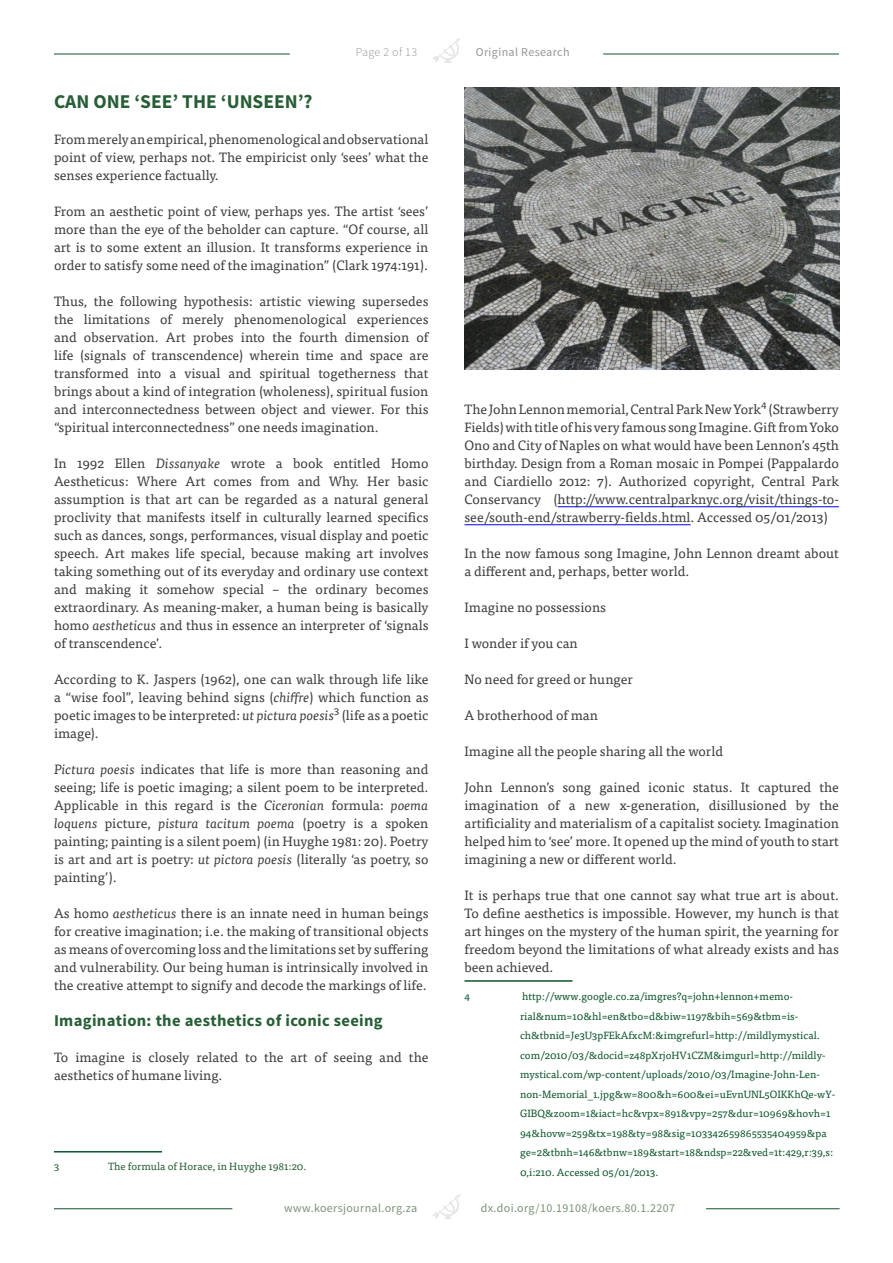
<style>
.page{position:relative;width:893px;height:1263px;background:#fff}
.page>*{position:absolute;margin:0;border:0;box-sizing:border-box;transform-origin:0 0}
.Paragraph_Heading{font:700 19.5px "Source Sans Pro";color:#275e36}
.Sub_Paragraph_Header{font:700 16.5px "Source Sans Pro";letter-spacing:.02em;color:#275e36}
.Normal_Text{font:13.5px/18px "Tisa Pro";color:#3e3e3f;text-align:justify}
.t1{font:12px "Source Sans Pro";letter-spacing:.03em;color:#7b9279}
.t2{font:12px "Source Sans Pro";letter-spacing:.03em;color:#939598}
.t3{font:300 12px "Source Sans Pro";letter-spacing:.03em;color:#939598}
.t4{font:10.5px/19.5px "Tisa Pro";color:#0d552c}
.Footnote_Text{font:10.5px "Tisa Pro";color:#275e36}
.s1{font-style:italic}
</style>
<div class="page">
<hr style="left:54px;top:1208px;width:178px;height:1px;background:#0d552c">
<hr style="left:603px;top:54px;width:236px;height:1px;background:#0d552c">
<hr style="left:54px;top:54px;width:236px;height:1px;background:#0d552c">
<svg style="left:433px;top:38px;width:28px;height:25px"></svg>
<svg style="left:432px;top:1194px;width:29px;height:25px"></svg>
<hr style="left:706px;top:1208px;width:134px;height:1px;background:#0d552c">
<hr style="left:54px;top:1151px;width:108px;height:1px;background:#0d552c">
<hr style="left:558px;top:506px;width:281px;height:1px;background:#00f">
<hr style="left:464px;top:524px;width:227px;height:1px;background:#00f">
<img style="left:464px;top:88px;width:375px;height:281px">
<hr style="left:464px;top:980px;width:108px;height:2px;background:#0d552c">
<p class="t3" style="left:356px;top:45px;width:63px">Page 2 of 13</p>
<p class="Paragraph_Heading" style="left:54px;top:89px;width:260px">CAN ONE ‘SEE’ THE ‘UNSEEN’?</p>
<p class="Normal_Text" style="left:54px;top:129px;width:376px">From merely an empirical, phenomenological and observational point of view, perhaps not. The empiricist only ‘sees’ what the senses experience factually.</p>
<p class="Normal_Text" style="left:54px;top:201px;width:376px">From an aesthetic point of view, perhaps yes. The artist ‘sees’ more than the eye of the beholder can capture. “Of course, all art is to some extent an illusion. It transforms experience in order to satisfy some need of the imagination” (Clark 1974:191).</p>
<p class="Normal_Text" style="left:54px;top:291px;width:376px">Thus, the following hypothesis: artistic viewing supersedes the limitations of merely phenomenological experiences and observation. Art probes into the fourth dimension of life (signals of transcendence) wherein time and space are transformed into a visual and spiritual togetherness that brings about a kind of integration (wholeness), spiritual fusion and interconnectedness between object and viewer. For this “spiritual interconnectedness” one needs imagination.</p>
<p class="Normal_Text" style="left:54px;top:453px;width:376px">In 1992 Ellen <span class="s1">Dissanyake</span> wrote a book entitled Homo Aestheticus: Where Art comes from and Why. Her basic assumption is that art can be regarded as a natural general proclivity that manifests itself in culturally learned specifics such as dances, songs, performances, visual display and poetic speech. Art makes life special, because making art involves taking something out of its everyday and ordinary use context and making it somehow special – the ordinary becomes extraordinary. As meaning-maker, a human being is basically homo <span class="s1">aestheticus</span> and thus in essence an interpreter of ‘signals of transcendence’.</p>
<p class="Normal_Text" style="left:54px;top:669px;width:376px">According to K. Jaspers (1962), one can walk through life like a “wise fool”, leaving behind signs (<span class="s1">chiffre</span>) which function as poetic images to be interpreted: <span class="s1">ut pictura poesis</span><sup>3</sup> (life as a poetic image).</p>
<p class="Normal_Text" style="left:54px;top:759px;width:376px"><span class="s1">Pictura poesis</span> indicates that life is more than reasoning and seeing; life is poetic imaging; a silent poem to be interpreted.<br>Applicable in this regard is the <span class="s1">Ciceronian</span> formula: <span class="s1">poema loquens</span> picture, <span class="s1">pistura tacitum poema</span> (poetry is a spoken painting; painting is a silent poem) (in Huyghe 1981: 20). Poetry is art and art is poetry: <span class="s1">ut pictora poesis</span> (literally ‘as poetry, so painting’).</p>
<p class="Normal_Text" style="left:54px;top:903px;width:376px">As homo <span class="s1">aestheticus</span> there is an innate need in human beings for creative imagination; i.e. the making of transitional objects as means of overcoming loss and the limitations set by suffering and vulnerability. Our being human is intrinsically involved in the creative attempt to signify and decode the markings of life.</p>
<p class="Sub_Paragraph_Header" style="left:54px;top:1010px;width:330px">Imagination: the aesthetics of iconic seeing</p>
<p class="Normal_Text" style="left:54px;top:1047px;width:376px">To imagine is closely related to the art of seeing and the aesthetics of humane living.</p>
<p class="Footnote_Text" style="left:54px;top:1159px;width:7px">3</p>
<p class="Footnote_Text" style="left:108px;top:1159px;width:200px">The formula of Horace, in Huyghe 1981:20.</p>
<p class="t1" style="left:284px;top:1201px;width:134px">www.koersjournal.org.za</p>
<p class="t2" style="left:476px;top:44px;width:95px">Original Research</p>
<p class="Normal_Text" style="left:464px;top:399px;width:376px">The John Lennon memorial, Central Park New York<sup>4</sup> (Strawberry Fields) with title of his very famous song Imagine. Gift from Yoko Ono and City of Naples on what would have been Lennon’s 45th birthday. Design from a Roman mosaic in Pompei (Pappalardo and Ciardiello 2012: 7). Authorized copyright, Central Park Conservancy (http://www.centralparknyc.org/visit/things-to&shy;see/south-end/strawberry-fields.html. Accessed 05/01/2013)</p>
<p class="Normal_Text" style="left:464px;top:543px;width:376px">In the now famous song Imagine, John Lennon dreamt about a different and, perhaps, better world.</p>
<p class="Normal_Text" style="left:464px;top:597px;width:143px">Imagine no possessions</p>
<p class="Normal_Text" style="left:464px;top:633px;width:115px">I wonder if you can</p>
<p class="Normal_Text" style="left:464px;top:669px;width:170px">No need for greed or hunger</p>
<p class="Normal_Text" style="left:464px;top:705px;width:135px">A brotherhood of man</p>
<p class="Normal_Text" style="left:464px;top:741px;width:260px">Imagine all the people sharing all the world</p>
<p class="Normal_Text" style="left:464px;top:777px;width:376px">John Lennon’s song gained iconic status. It captured the imagination of a new x-generation, disillusioned by the artificiality and materialism of a capitalist society. Imagination helped him to ‘see’ more. It opened up the mind of youth to start imagining a new or different world.</p>
<p class="Normal_Text" style="left:464px;top:885px;width:376px">It is perhaps true that one cannot say what true art is about.<br>To define aesthetics is impossible. However, my hunch is that art hinges on the mystery of the human spirit, the yearning for freedom beyond the limitations of what already exists and has been achieved.</p>
<p class="t4" style="left:464px;top:986px;width:7px">4</p>
<p class="t4" style="left:520px;top:986px;width:317px">http://www.google.co.za/imgres?q=john+lennon+memo&shy;rial&amp;num=10&amp;hl=en&amp;tbo=d&amp;biw=1197&amp;bih=569&amp;tbm=is&shy;ch&amp;tbnid=Je3U3pFEkAfxcM:&amp;imgrefurl=http://mildlymystical. com/2010/03/&amp;docid=z48pXrjoHV1CZM&amp;imgurl=http://mildly&shy;mystical.com/wp-content/uploads/2010/03/Imagine-John-Len&shy;non-Memorial_1.jpg&amp;w=800&amp;h=600&amp;ei=uEvnUNL5OIKKhQe-wY-GIBQ&amp;zoom=1&amp;iact=hc&amp;vpx=891&amp;vpy=257&amp;dur=10969&amp;hovh=1<br>94&amp;hovw=259&amp;tx=198&amp;ty=98&amp;sig=103342659865535404959&amp;pa ge=2&amp;tbnh=146&amp;tbnw=189&amp;start=18&amp;ndsp=22&amp;ved=1t:429,r:39,s:<br>0,i:210. Accessed 05/01/2013.</p>
<p class="t1" style="left:481px;top:1201px;width:196px">dx.doi.org/10.19108/koers.80.1.2207</p>
</div>
